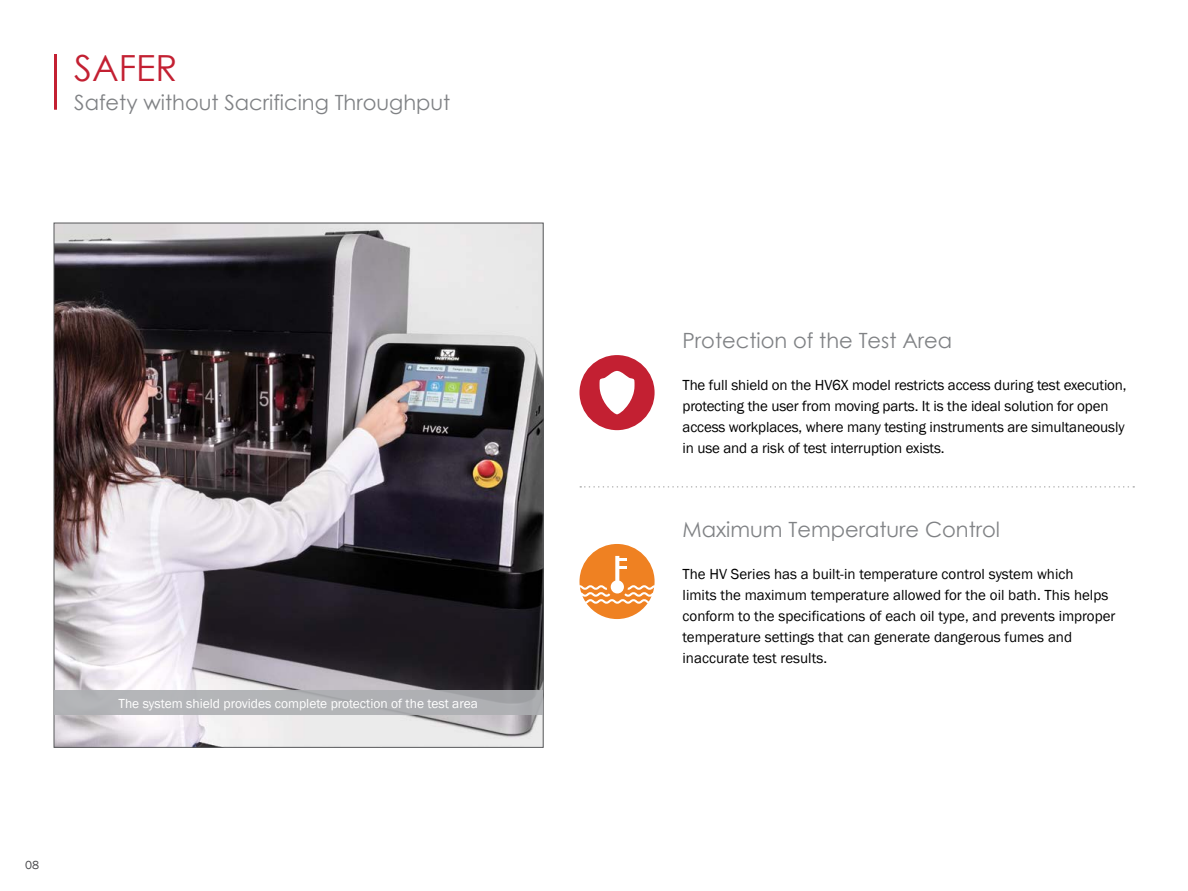
<style>
.page{position:relative;width:1188px;height:891px;background:#fff}
.page>*{position:absolute;margin:0;border:0;box-sizing:border-box;transform-origin:0 0}
.t1{font:36px "Century Gothic";color:#c32032}
.t2{font:21px "Century Gothic";color:#808285}
.t3{font:15px/21px "Franklin Gothic";letter-spacing:-.01em;color:#000}
.t4{font:13.5px "Franklin Gothic";color:#fff}
.t5{font:12px "Franklin Gothic";color:#4d4d4f}
</style>
<div class="page">
<img style="left:56px;top:225px;width:485px;height:521px">
<div style="left:54px;top:691px;width:489px;height:24px;background:#adafb2"></div>
<svg style="left:580px;top:486px;width:554px;height:2px"></svg>
<div style="left:580px;top:355px;width:75px;height:75px;background:#c32032;border-radius:50%"></div>
<svg style="left:599px;top:371px;width:36px;height:43px"></svg>
<svg style="left:580px;top:544px;width:75px;height:75px"></svg>
<hr style="left:54px;top:54px;width:3px;height:56px;background:#c32032">
<h1 class="t1" style="left:74px;top:43px;width:105px">SAFER</h1>
<h2 class="t2" style="left:74px;top:87px;width:378px">Safety without Sacrificing Throughput</h2>
<p class="t5" style="left:25px;top:857px;width:16px">08</p>
<p class="t4" style="left:118px;top:695px;width:361px">The system shield provides complete protection of the test area</p>
<h2 class="t2" style="left:683px;top:326px;width:271px">Protection of the Test Area</h2>
<p class="t3" style="left:683px;top:375px;width:446px">The full shield on the HV6X model restricts access during test execution, protecting the user from moving parts. It is the ideal solution for open access workplaces, where many testing instruments are simultaneously in use and a risk of test interruption exists.</p>
<h2 class="t2" style="left:683px;top:515px;width:319px">Maximum Temperature Control</h2>
<p class="t3" style="left:683px;top:564px;width:434px">The HV Series has a built-in temperature control system which<br>limits the maximum temperature allowed for the oil bath. This helps conform to the specifications of each oil type, and prevents improper temperature settings that can generate dangerous fumes and inaccurate test results.</p>
</div>
